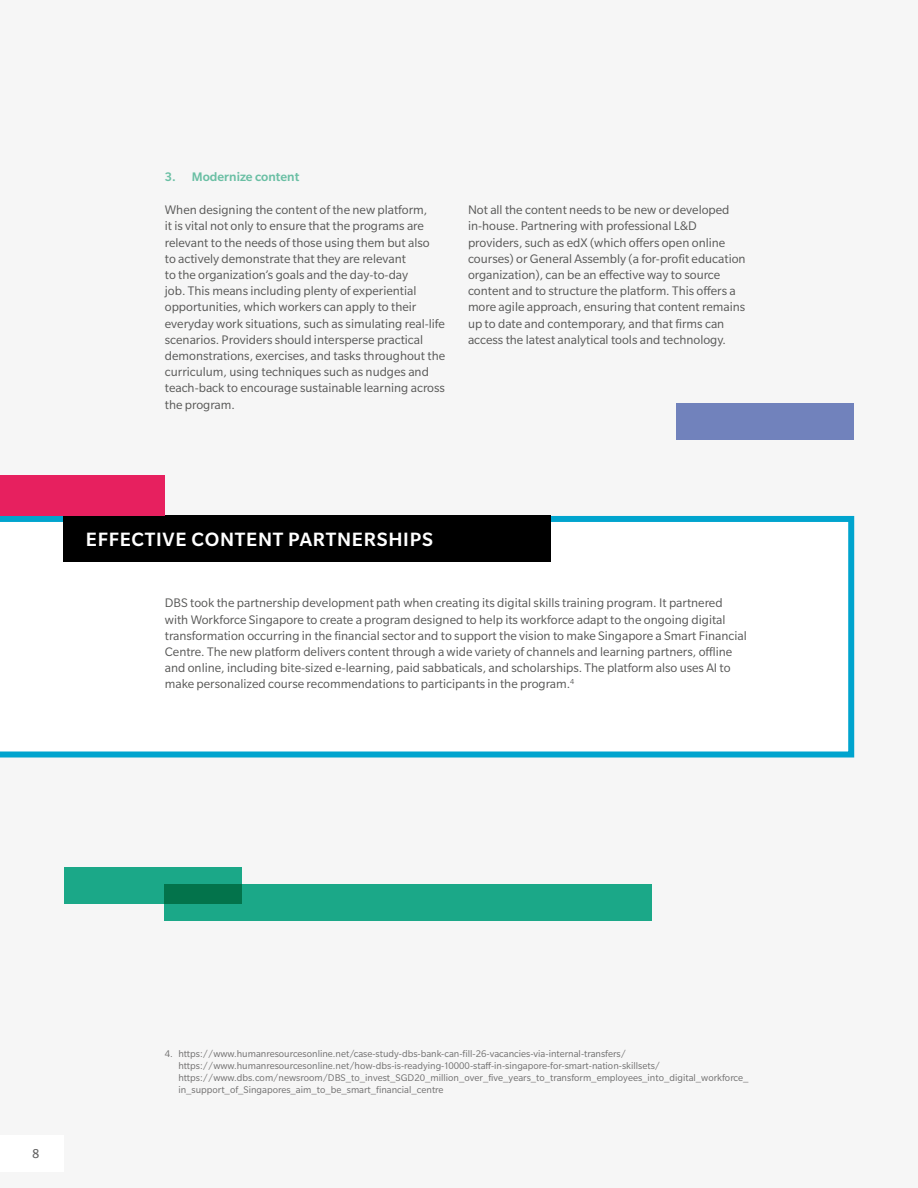
<style>
.page{position:relative;width:918px;height:1188px;background:#f6f6f6}
.page>*{position:absolute;margin:0;border:0;box-sizing:border-box;transform-origin:0 0}
.Heading_2{font:500 21px "Slate Pro";letter-spacing:.035em;color:#fff}
.Body{font:13.5px/16.2px "Slate Pro";color:#575756}
.t1{font:500 13.5px "Slate Pro";color:#6abfa4}
.t2{font:13.5px "Capita";color:#646363}
.t3{font:10.5px/12px "Slate Pro";color:#706f6f}
</style>
<div class="page">
<div style="left:0;top:1135px;width:64px;height:37px;background:#fff"></div>
<div style="left:0;top:516px;width:854px;height:242px;background:#fff"></div>
<div style="left:64px;top:516px;width:487px;height:46px;background:#000"></div>
<div style="left:0;top:476px;width:165px;height:40px;background:#e7205f"></div>
<div style="left:64px;top:867px;width:177px;height:36px;background:#1ba888"></div>
<div style="left:677px;top:403px;width:177px;height:37px;background:#7182bc"></div>
<svg style="left:165px;top:885px;width:487px;height:36px;background:#18a382"></svg>
<p class="t1" style="left:165px;top:169px;width:136px">3. Modernize content</p>
<p class="Body" style="left:165px;top:202px;width:282px">When designing the content of the new platform,<br>it is vital not only to ensure that the programs are relevant to the needs of those using them but also<br>to actively demonstrate that they are relevant<br>to the organization’s goals and the day-to-day<br>job. This means including plenty of experiential opportunities, which workers can apply to their everyday work situations, such as simulating real-life scenarios. Providers should intersperse practical demonstrations, exercises, and tasks throughout the curriculum, using techniques such as nudges and teach-back to encourage sustainable learning across the program.</p>
<p class="Body" style="left:468px;top:202px;width:279px">Not all the content needs to be new or developed in-house. Partnering with professional L&amp;D providers, such as edX (which offers open online courses) or General Assembly (a for-profit education organization), can be an effective way to source content and to structure the platform. This offers a more agile approach, ensuring that content remains up to date and contemporary, and that firms can access the latest analytical tools and technology.</p>
<p class="Heading_2" style="left:86px;top:528px;width:349px">EFFECTIVE CONTENT PARTNERSHIPS</p>
<p class="Body" style="left:165px;top:595px;width:584px">DBS took the partnership development path when creating its digital skills training program. It partnered with Workforce Singapore to create a program designed to help its workforce adapt to the ongoing digital transformation occurring in the financial sector and to support the vision to make Singapore a Smart Financial Centre. The new platform delivers content through a wide variety of channels and learning partners, offline and online, including bite-sized e-learning, paid sabbaticals, and scholarships. The platform also uses AI to make personalized course recommendations to participants in the program.<sup>4</sup></p>
<p class="t2" style="left:32px;top:1145px;width:9px">8</p>
<p class="t3" style="left:178px;top:1048px;width:572px;text-indent:-14px">4. https://www.humanresourcesonline.net/case-study-dbs-bank-can-fill-26-vacancies-via-internal-transfers/ https://www.humanresourcesonline.net/how-dbs-is-readying-10000-staff-in-singapore-for-smart-nation-skillsets/ https://www.dbs.com/newsroom/DBS_to_invest_SGD20_million_over_five_years_to_transform_employees_into_digital_workforce_ in_support_of_Singapores_aim_to_be_smart_financial_centre</p>
</div>
